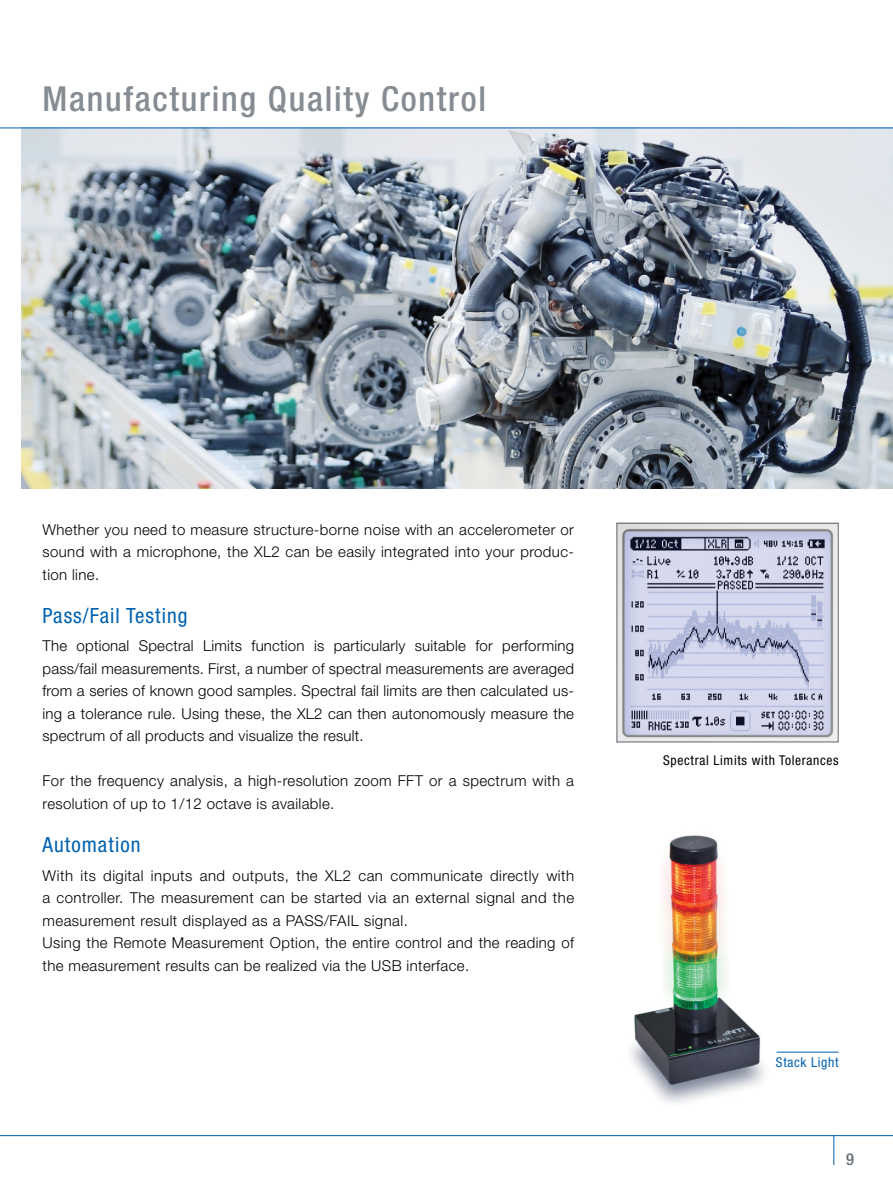
<style>
.page{position:relative;width:893px;height:1188px;background:#fff}
.page>*{position:absolute;margin:0;border:0;box-sizing:border-box;transform-origin:0 0}
.Pro_Headline_1{font:500 condensed 34.5px "Helvetica Neue";letter-spacing:.05em;color:#868c92}
.Pro_Headline_2{font:condensed 21px "Helvetica Neue";letter-spacing:.05em;color:#0061af}
.t1{font:500 condensed 16.5px "Helvetica Neue";color:#686f77}
.Pro_Text_2{font:300 15px/22.5px "Helvetica Neue";letter-spacing:.025em;color:#000;text-align:justify}
.Pro_Bildtitel_1{font:condensed 13.5px "Helvetica Neue";letter-spacing:.05em;color:#000}
.Pro_Bildtitel_Blau{font:condensed 13.5px "Helvetica Neue";letter-spacing:.05em;color:#0061af}
</style>
<div class="page">
<img style="left:21px;top:129px;width:872px;height:360px">
<img style="left:631px;top:835px;width:133px;height:268px">
<img style="left:619px;top:525px;width:217px;height:215px">
<div style="left:617px;top:523px;width:221px;height:219px;border:1px solid #686f77"></div>
<hr style="left:0;top:1135px;width:893px;height:1px;background:#0061af">
<hr style="left:0;top:128px;width:893px;height:1px;background:#0061af">
<hr style="left:833px;top:1135px;width:1px;height:30px;background:#0061af">
<hr style="left:777px;top:1052px;width:62px;height:1px;background:#0061af">
<p class="Pro_Headline_1" style="left:43px;top:78px;width:445px">Manufacturing Quality Control</p>
<p class="Pro_Text_2" style="left:43px;top:518px;width:533px">Whether you need to measure structure-borne noise with an accelerometer or sound with a microphone, the XL2 can be easily integrated into your produc&shy;tion line.</p>
<p class="Pro_Headline_2" style="left:43px;top:603px;width:147px">Pass/Fail Testing</p>
<p class="Pro_Text_2" style="left:43px;top:635px;width:533px">The optional Spectral Limits function is particularly suitable for performing pass/fail measurements. First, a number of spectral measurements are averaged from a series of known good samples. Spectral fail limits are then calculated us&shy;ing a tolerance rule. Using these, the XL2 can then autonomously measure the spectrum of all products and visualize the result.</p>
<p class="Pro_Text_2" style="left:43px;top:770px;width:533px">For the frequency analysis, a high-resolution zoom FFT or a spectrum with a resolution of up to 1/12 octave is available.</p>
<p class="Pro_Headline_2" style="left:43px;top:832px;width:99px">Automation</p>
<p class="Pro_Text_2" style="left:43px;top:864px;width:533px">With its digital inputs and outputs, the XL2 can communicate directly with a controller. The measurement can be started via an external signal and the measurement result displayed as a PASS/FAIL signal.</p>
<p class="Pro_Text_2" style="left:43px;top:931px;width:533px">Using the Remote Measurement Option, the entire control and the reading of the measurement results can be realized via the USB interface.</p>
<p class="Pro_Bildtitel_1" style="left:663px;top:753px;width:177px">Spectral Limits with Tolerances</p>
<p class="Pro_Bildtitel_Blau" style="left:776px;top:1055px;width:64px">Stack Light</p>
<p class="t1" style="left:846px;top:1149px;width:9px">9</p>
</div>
